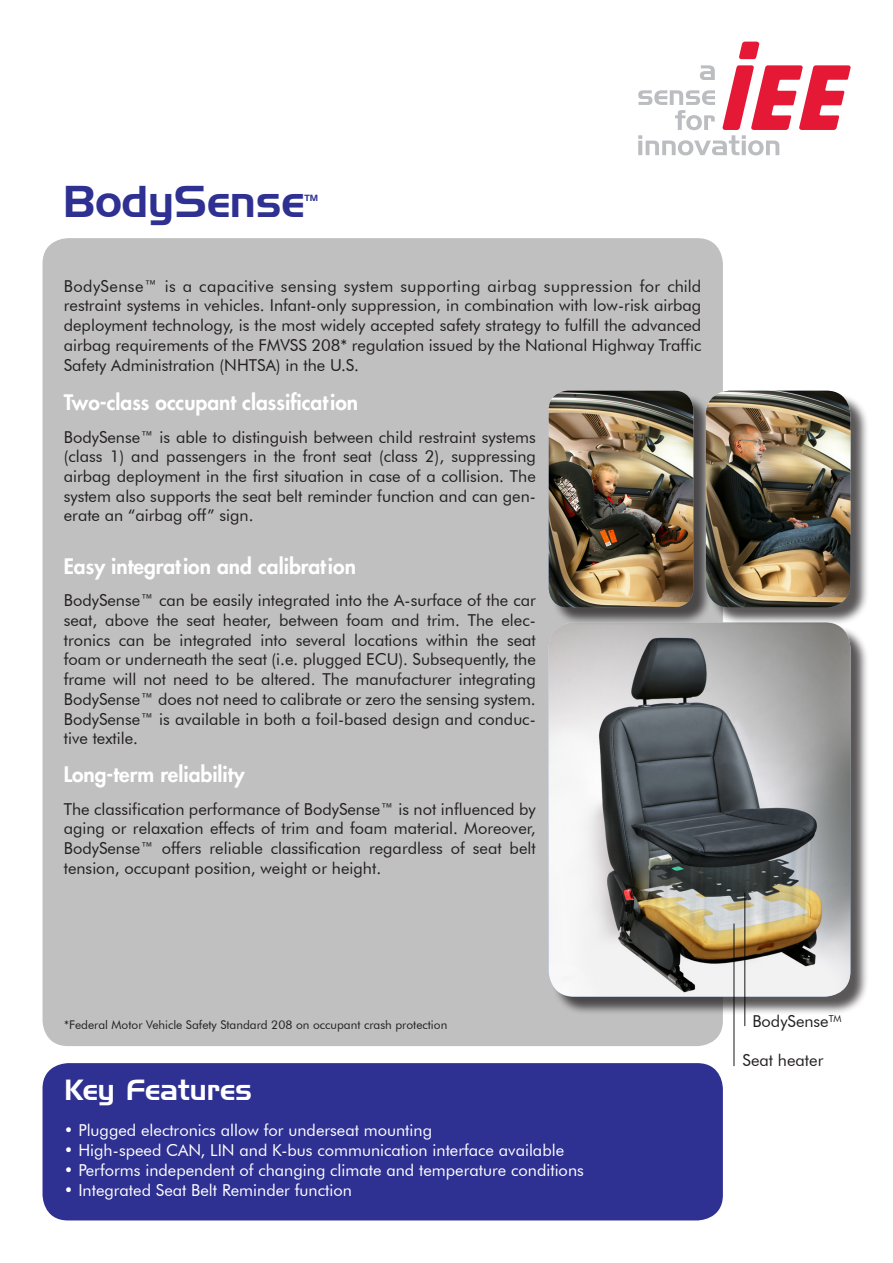
<style>
.page{position:relative;width:893px;height:1263px;background:#fff}
.page>*{position:absolute;margin:0;border:0;box-sizing:border-box;transform-origin:0 0}
.t1{font:43.35px "Handel Gothic BT";color:#2e3092}
.t2{font:28.35px "Handel Gothic BT";color:#fff}
.Paragraph_Fliess{font:800 20.85px "Futura Com";color:#fff}
.Paragraph_Fliess-2{font:16.5px/19.8px "Futura BT";color:#231f20;text-align:justify}
.t3{font:16.5px "Futura BT";color:#fff}
.t4{font:12px "Futura BT";color:#231f20}
.t5{font:8.7px "Handel Gothic BT";color:#2e3092}
</style>
<div class="page">
<div style="left:43px;top:238px;width:680px;height:808px;background:#c0c0c0;border-radius:26px"></div>
<div style="left:43px;top:1063px;width:680px;height:157px;background:#2e3092;border-radius:26px"></div>
<svg style="left:739px;top:42px;width:20px;height:17px"></svg>
<svg style="left:638px;top:65px;width:213px;height:90px"></svg>
<div style="left:551px;top:625px;width:318px;height:390px;background:#231f20;opacity:.75"></div>
<img style="left:549px;top:626px;width:301px;height:371px">
<hr style="left:733px;top:924px;width:2px;height:142px;background:#231f20">
<div style="left:551px;top:393px;width:161px;height:233px;background:#231f20;opacity:.75"></div>
<img style="left:549px;top:391px;width:144px;height:216px">
<div style="left:708px;top:393px;width:161px;height:233px;background:#231f20;opacity:.75"></div>
<img style="left:706px;top:391px;width:144px;height:216px">
<hr style="left:744px;top:892px;width:1px;height:134px;background:#231f20">
<p class="t1" style="left:63px;top:175px;width:243px">BodySense</p>
<p class="t5" style="left:304px;top:193px;width:15px">TM</p>
<p class="Paragraph_Fliess-2" style="left:64px;top:276px;width:639px">BodySense™ is a capacitive sensing system supporting airbag suppression for child restraint systems in vehicles. Infant-only suppression, in combination with low-risk airbag deployment technology, is the most widely accepted safety strategy to fulfill the advanced airbag requirements of the FMVSS 208* regulation issued by the National Highway Traffic Safety Administration (NHTSA) in the U.S.</p>
<p class="Paragraph_Fliess" style="left:64px;top:386px;width:296px">Two-class occupant classification</p>
<p class="Paragraph_Fliess-2" style="left:64px;top:427px;width:474px">BodySense™ is able to distinguish between child restraint systems (class 1) and passengers in the front seat (class 2), suppressing airbag deployment in the first situation in case of a collision. The system also supports the seat belt reminder function and can gen&shy;erate an “airbag off” sign.</p>
<p class="Paragraph_Fliess" style="left:64px;top:550px;width:294px">Easy integration and calibration</p>
<p class="Paragraph_Fliess-2" style="left:64px;top:590px;width:474px">BodySense™ can be easily integrated into the A-surface of the car seat, above the seat heater, between foam and trim. The elec&shy;tronics can be integrated into several locations within the seat foam or underneath the seat (i.e. plugged ECU). Subsequently, the frame will not need to be altered. The manufacturer integrating BodySense™ does not need to calibrate or zero the sensing system.<br>BodySense™ is available in both a foil-based design and conduc&shy;tive textile.</p>
<p class="Paragraph_Fliess" style="left:64px;top:758px;width:182px">Long-term reliability</p>
<p class="Paragraph_Fliess-2" style="left:64px;top:799px;width:473px">The classification performance of BodySense™ is not influenced by aging or relaxation effects of trim and foam material. Moreover, BodySense™ offers reliable classification regardless of seat belt tension, occupant position, weight or height.</p>
<p class="t4" style="left:64px;top:1017px;width:385px">*Federal Motor Vehicle Safety Standard 208 on occupant crash protection</p>
<p class="t2" style="left:64px;top:1072px;width:189px">Key Features</p>
<p class="t3" style="left:64px;top:1120px;width:370px">• Plugged electronics allow for underseat mounting</p>
<p class="t3" style="left:64px;top:1140px;width:502px">• High-speed CAN, LIN and K-bus communication interface available</p>
<p class="t3" style="left:64px;top:1160px;width:522px">• Performs independent of changing climate and temperature conditions</p>
<p class="t3" style="left:64px;top:1180px;width:290px">• Integrated Seat Belt Reminder function</p>
<p class="Paragraph_Fliess-2" style="left:752px;top:1011px;width:91px">BodySense<sup>TM</sup></p>
<p class="Paragraph_Fliess-2" style="left:743px;top:1050px;width:82px">Seat heater</p>
</div>
